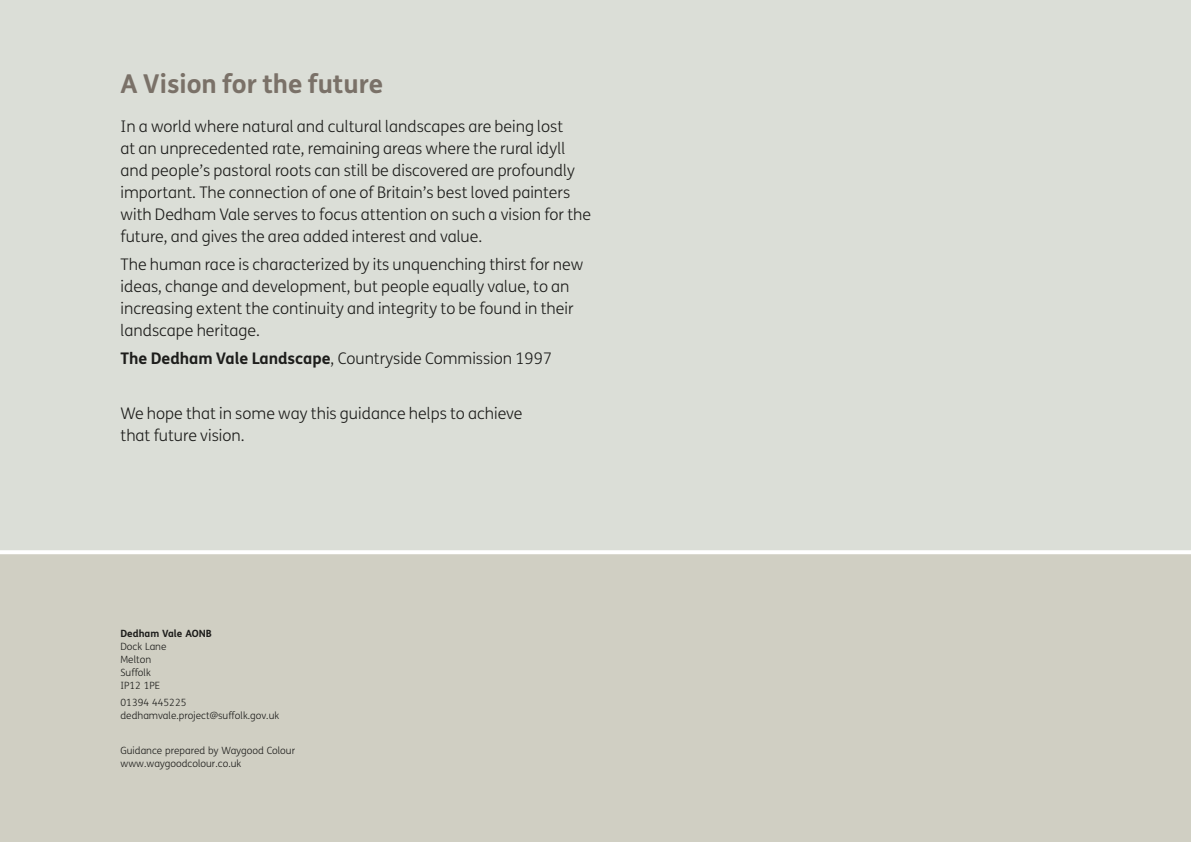
<style>
.page{position:relative;width:1191px;height:842px;background:#fff}
.page>*{position:absolute;margin:0;border:0;box-sizing:border-box;transform-origin:0 0}
.t1{font:700 26px "FS Me";color:#7a7168}
.t2{font:300 16px/22px "FS Me";color:#1d1d1b}
.t3{font:300 10px/13px "FS Me";color:#1d1d1b}
.t4{font:700 10px "FS Me";color:#1d1d1b}
.s1{font-weight:700}
</style>
<div class="page">
<div style="left:0;top:412px;width:1191px;height:430px;background:#d0cfc3"></div>
<div style="left:0;top:0;width:1191px;height:554px;background:#dbded7"></div>
<h1 class="t1" style="left:120px;top:64px;width:264px">A Vision for the future</h1>
<p class="t2" style="left:120px;top:115px;width:472px">In a world where natural and cultural landscapes are being lost<br>at an unprecedented rate, remaining areas where the rural idyll and people’s pastoral roots can still be discovered are profoundly important. The connection of one of Britain’s best loved painters with Dedham Vale serves to focus attention on such a vision for the future, and gives the area added interest and value.</p>
<p class="t2" style="left:120px;top:253px;width:464px">The human race is characterized by its unquenching thirst for new ideas, change and development, but people equally value, to an increasing extent the continuity and integrity to be found in their landscape heritage.</p>
<p class="t2" style="left:120px;top:347px;width:433px"><span class="s1">The Dedham Vale Landscape</span>, Countryside Commission 1997</p>
<p class="t2" style="left:120px;top:402px;width:403px">We hope that in some way this guidance helps to achieve that future vision.</p>
<p class="t4" style="left:120px;top:626px;width:93px">Dedham Vale AONB</p>
<p class="t3" style="left:120px;top:640px;width:48px">Dock Lane<br>Melton<br>Suffolk<br>IP12 1PE</p>
<p class="t3" style="left:120px;top:696px;width:160px">01394 445225 dedhamvale.project@suffolk.gov.uk</p>
<p class="t3" style="left:120px;top:743px;width:176px">Guidance prepared by Waygood Colour www.waygoodcolour.co.uk</p>
</div>
